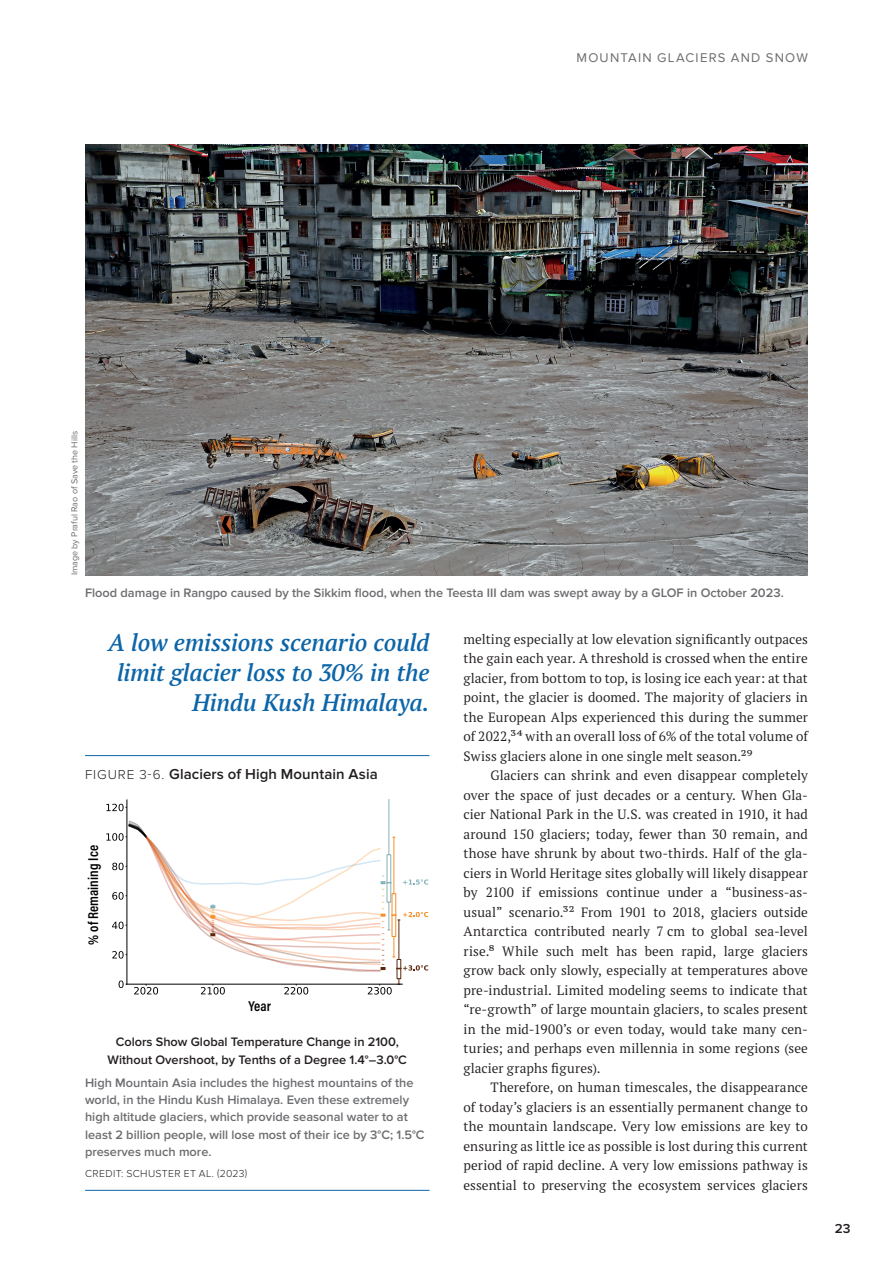
<style>
.page{position:relative;width:893px;height:1263px;background:#fff}
.page>*{position:absolute;margin:0;border:0;box-sizing:border-box;transform-origin:0 0}
.t1{font:italic 600 24px/30px "PT Serif Pro";letter-spacing:-.01em;color:#0c65a8;text-align:right}
.t2{font:600 15px "Proxima Nova";letter-spacing:.005em;color:#231f20}
.t3{font:600 14.4px "Acumin Pro Cond";letter-spacing:.005em;color:#000}
.t4{font:13.5px/19.5px "PT Serif Pro";letter-spacing:.005em;color:#231f20;text-align:justify}
.t5{font:600 13.5px "Proxima Nova";color:#231f20}
.t6{font:13.2px "Proxima Nova";letter-spacing:.095em;color:#6c6d70}
.t7{font:600 12.75px/17.2px "Proxima Nova";color:#6c6d70}
.t8{font:600 12.75px/17.2px "Proxima Nova";color:#231f20;text-align:center}
.t9{font:300 10.5px "Proxima Nova";letter-spacing:.035em;color:#231f20}
.t10{font:9px "Proxima Nova";color:#6c6d70}
.s1{font-weight:300;font-size:13.5px}
</style>
<div class="page">
<img style="left:85px;top:145px;width:723px;height:430px">
<hr style="left:85px;top:755px;width:344px;height:1px;background:#0c65a8">
<hr style="left:85px;top:1190px;width:344px;height:1px;background:#0c65a8">
<svg style="left:134px;top:985px;width:24px;height:9px"></svg>
<svg style="left:201px;top:985px;width:24px;height:9px"></svg>
<svg style="left:284px;top:985px;width:24px;height:9px"></svg>
<svg style="left:368px;top:985px;width:24px;height:9px"></svg>
<svg style="left:119px;top:980px;width:8px;height:8px"></svg>
<svg style="left:106px;top:804px;width:21px;height:7px"></svg>
<hr style="left:389px;top:800px;width:1px;height:55px;background:#85b3bb">
<hr style="left:127px;top:800px;width:1px;height:184px;background:#000001">
<hr style="left:127px;top:984px;width:275px;height:1px;background:#000001">
<svg style="left:106px;top:820px;width:322px;height:152px"></svg>
<p class="t6" style="left:577px;top:50px;width:101px">MOUNTAIN GLACIERS</p>
<p class="t6" style="left:731px;top:50px;width:67px">AND SNOW</p>
<p class="t10" style="left:69px;top:575px;width:146px;rotate:-90deg">IMAGE BY PRAFUL RAO OF SAVE THE HILLS</p>
<p class="t7" style="left:85px;top:585px;width:700px">Flood damage in Rangpo caused by the Sikkim flood, when the Teesta III dam was swept away by a GLOF in October 2023.</p>
<h1 class="t1" style="left:108px;top:627px;width:323px">A low emissions scenario could limit glacier loss to 30% in the<br>Hindu Kush Himalaya.</h1>
<p class="t2" style="left:85px;top:766px;width:294px"><span class="s1">FIGURE 3-6.</span> Glaciers of High Mountain Asia</p>
<p class="t3" style="left:84px;top:944px;width:101px;rotate:-90deg">% of Remaining Ice</p>
<p class="t3" style="left:248px;top:996px;width:24px">Year</p>
<p class="t8" style="left:108px;top:1034px;width:301px">Colors Show Global Temperature Change in 2100,<br>Without Overshoot, by Tenths of a Degree 1.4°–3.0°C</p>
<p class="t7" style="left:85px;top:1074px;width:341px">High Mountain Asia includes the highest mountains of the world, in the Hindu Kush Himalaya. Even these extremely high altitude glaciers, which provide seasonal water to at least 2 billion people, will lose most of their ice by 3°C; 1.5°C preserves much more.</p>
<p class="t9" style="left:85px;top:1167px;width:164px">CREDIT: SCHUSTER ET AL. (2023)</p>
<p class="t4" style="left:463px;top:629px;width:346px">melting especially at low elevation significantly outpaces the gain each year. A threshold is crossed when the entire glacier, from bottom to top, is losing ice each year: at that point, the glacier is doomed. The majority of glaciers in the European Alps experienced this during the summer of 2022,34 with an overall loss of 6% of the total volume of Swiss glaciers alone in one single melt season.29</p>
<p class="t4" style="left:463px;top:765px;width:346px;text-indent:27px">Glaciers can shrink and even disappear completely over the space of just decades or a century. When Gla&shy;cier National Park in the U.S. was created in 1910, it had around 150 glaciers; today, fewer than 30 remain, and those have shrunk by about two-thirds. Half of the gla&shy;ciers in World Heritage sites globally will likely disappear by 2100 if emissions continue under a “business-as&shy;usual” scenario.32 From 1901 to 2018, glaciers outside Antarctica contributed nearly 7 cm to global sea-level rise.8 While such melt has been rapid, large glaciers grow back only slowly, especially at temperatures above pre-industrial. Limited modeling seems to indicate that “re-growth” of large mountain glaciers, to scales present in the mid-1900’s or even today, would take many cen&shy;turies; and perhaps even millennia in some regions (see glacier graphs figures).</p>
<p class="t4" style="left:463px;top:1077px;width:346px;text-indent:27px">Therefore, on human timescales, the disappearance of today’s glaciers is an essentially permanent change to the mountain landscape. Very low emissions are key to ensuring as little ice as possible is lost during this current period of rapid decline. A very low emissions pathway is essential to preserving the ecosystem services glaciers</p>
<p class="t5" style="left:835px;top:1221px;width:17px">23</p>
</div>
